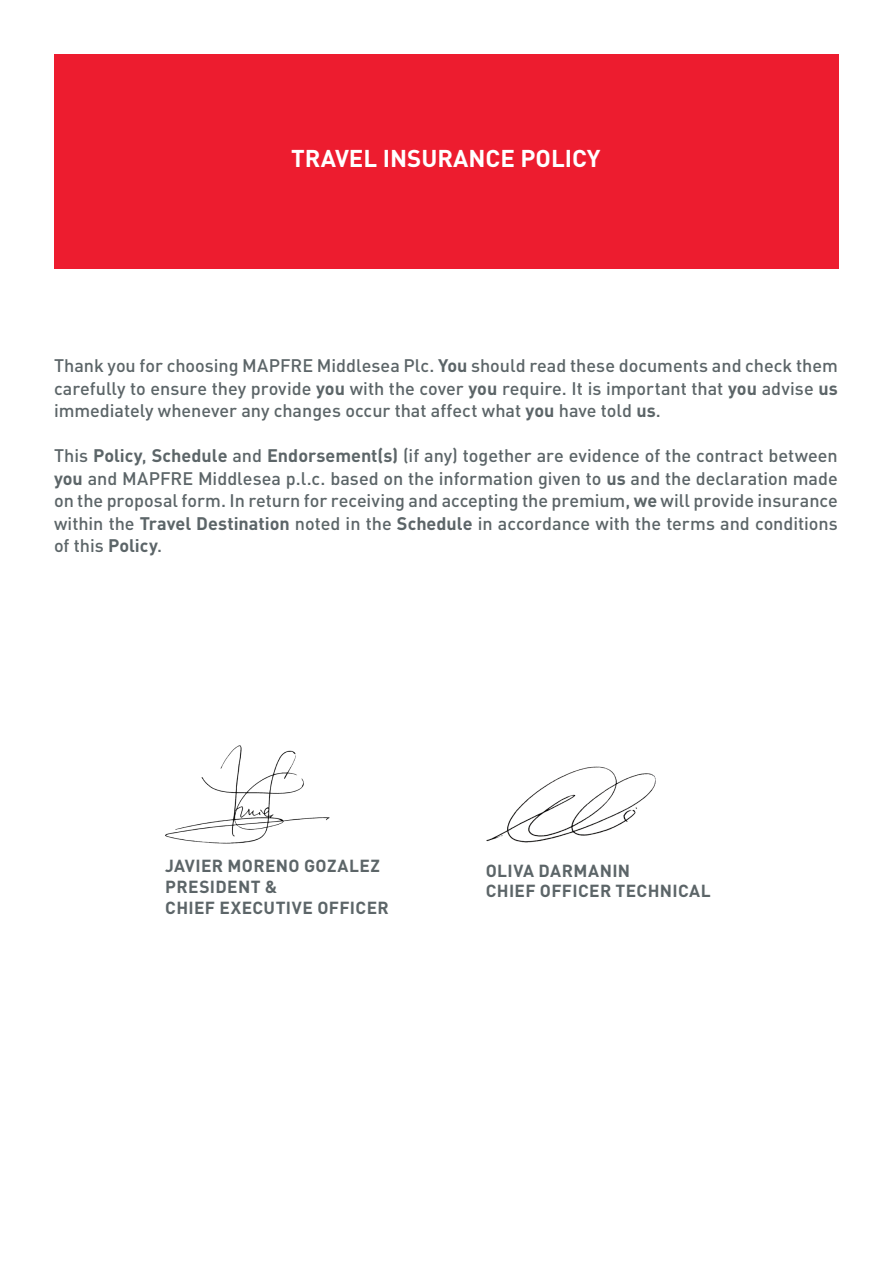
<style>
.page{position:relative;width:893px;height:1263px;background:#fff}
.page>*{position:absolute;margin:0;border:0;box-sizing:border-box;transform-origin:0 0}
.t1{font:700 24px "DIN Pro";color:#fff}
.t2{font:500 18px/22.5px "DIN Pro";color:#5c6568;text-align:justify}
.t3{font:700 17.25px/20.7px "DIN Pro";letter-spacing:.02em;color:#5c6568}
.s1{font-weight:700}
</style>
<div class="page">
<div style="left:54px;top:54px;width:785px;height:214px;background:#ed1c2f"></div>
<img style="left:486px;top:766px;width:170px;height:77px">
<img style="left:165px;top:745px;width:165px;height:99px">
<h1 class="t1" style="left:291px;top:138px;width:311px">TRAVEL INSURANCE POLICY</h1>
<p class="t2" style="left:54px;top:353px;width:785px">Thank you for choosing MAPFRE Middlesea Plc. <span class="s1">You</span> should read these documents and check them carefully to ensure they provide <span class="s1">you</span> with the cover <span class="s1">you</span> require. It is important that <span class="s1">you</span> advise <span class="s1">us </span>immediately whenever any changes occur that affect what <span class="s1">you</span> have told <span class="s1">us</span>.</p>
<p class="t2" style="left:54px;top:443px;width:785px">This <span class="s1">Policy</span>, <span class="s1">Schedule</span> and <span class="s1">Endorsement(s)</span> (if any) together are evidence of the contract between <span class="s1">you</span> and MAPFRE Middlesea p.l.c. based on the information given to <span class="s1">us</span> and the declaration made on the proposal form. In return for receiving and accepting the premium, <span class="s1">we</span> will provide insurance within the <span class="s1">Travel Destination</span> noted in the <span class="s1">Schedule</span> in accordance with the terms and conditions of this <span class="s1">Policy</span>.</p>
<p class="t3" style="left:165px;top:853px;width:225px">JAVIER MORENO GOZALEZ<br>PRESIDENT &amp;<br>CHIEF EXECUTIVE OFFICER</p>
<p class="t3" style="left:486px;top:858px;width:226px">OLIVA DARMANIN<br>CHIEF OFFICER TECHNICAL</p>
</div>
